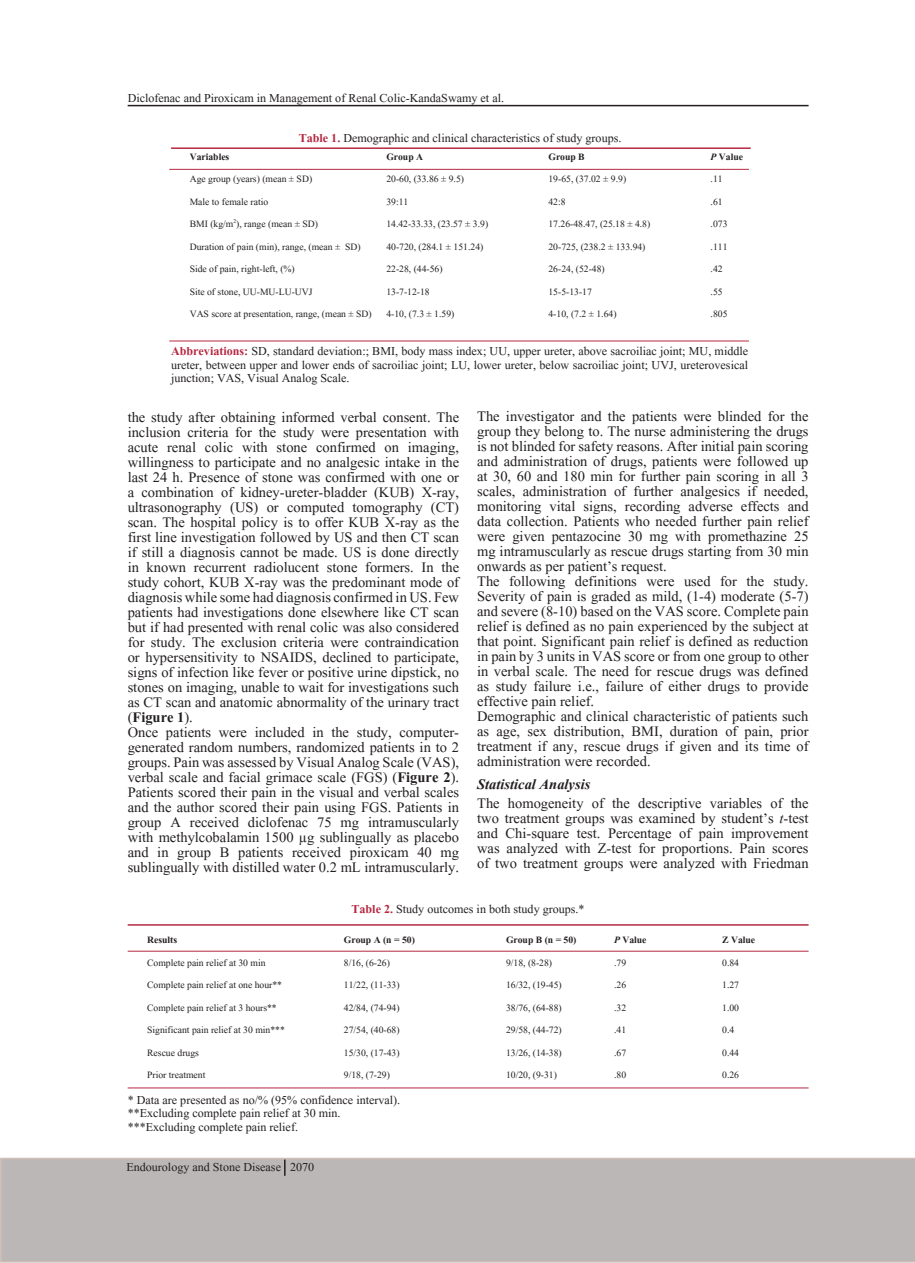
<style>
.page{position:relative;width:915px;height:1263px;background:#fff}
.page>*{position:absolute;margin:0;border:0;box-sizing:border-box;transform-origin:0 0}
.t1{font:18px/15px "Aparajita";color:#231f20;text-align:justify}
.t2{font:italic 700 18px "Aparajita";color:#231f20}
.t3{font:15px/13.5px "Aparajita";color:#231f20;text-align:justify}
.t4{font:12px "Aparajita";color:#231f20}
.t5{font:700 12px "Aparajita";color:#231f20}
.s1{font-weight:700;color:#b62841}
.s2{font-style:italic}
.s3{font-weight:700}
</style>
<div class="page">
<hr style="left:128px;top:105px;width:680px;height:1px;background:#231f20">
<hr style="left:171px;top:147px;width:579px;height:2px;background:#b62841">
<hr style="left:169px;top:169px;width:579px;height:1px;background:#b62841">
<hr style="left:169px;top:341px;width:579px;height:1px;background:#b62841">
<hr style="left:128px;top:924px;width:680px;height:2px;background:#b62841">
<hr style="left:128px;top:951px;width:680px;height:1px;background:#b62841">
<hr style="left:128px;top:1087px;width:680px;height:1px;background:#b62841">
<div style="left:0;top:1158px;width:914px;height:105px;background:#bbb7b7"></div>
<svg style="left:284px;top:1159px;width:1px;height:17px"></svg>
<p class="t3" style="left:128px;top:93px;width:378px">Diclofenac and Piroxicam in Management of Renal Colic-KandaSwamy et al.</p>
<p class="t3" style="left:298px;top:133px;width:324px"><span class="s1">Table 1.</span> Demographic and clinical characteristics of study groups.</p>
<p class="t5" style="left:190px;top:151px;width:41px">Variables</p>
<p class="t5" style="left:386px;top:151px;width:38px">Group A</p>
<p class="t5" style="left:548px;top:151px;width:38px">Group B</p>
<p class="t5" style="left:710px;top:151px;width:34px"><span class="s2">P</span> Value</p>
<p class="t4" style="left:190px;top:173px;width:124px">Age group (years) (mean ± SD)</p>
<p class="t4" style="left:386px;top:173px;width:79px">20-60, (33.86 ± 9.5)</p>
<p class="t4" style="left:548px;top:173px;width:79px">19-65, (37.02 ± 9.9)</p>
<p class="t4" style="left:710px;top:173px;width:14px">.11</p>
<p class="t4" style="left:190px;top:196px;width:80px">Male to female ratio</p>
<p class="t4" style="left:386px;top:196px;width:23px">39:11</p>
<p class="t4" style="left:548px;top:196px;width:19px">42:8</p>
<p class="t4" style="left:710px;top:196px;width:14px">.61</p>
<p class="t4" style="left:190px;top:218px;width:130px">BMI (kg/m<sup>2</sup>), range (mean ± SD)</p>
<p class="t4" style="left:386px;top:218px;width:103px">14.42-33.33, (23.57 ± 3.9)</p>
<p class="t4" style="left:548px;top:218px;width:103px">17.26-48.47, (25.18 ± 4.8)</p>
<p class="t4" style="left:710px;top:218px;width:18px">.073</p>
<p class="t4" style="left:190px;top:241px;width:173px">Duration of pain (min), range, (mean ± SD)</p>
<p class="t4" style="left:386px;top:241px;width:98px">40-720, (284.1 ± 151.24)</p>
<p class="t4" style="left:548px;top:241px;width:98px">20-725, (238.2 ± 133.94)</p>
<p class="t4" style="left:710px;top:241px;width:18px">.111</p>
<p class="t4" style="left:190px;top:263px;width:107px">Side of pain, right-left, (%)</p>
<p class="t4" style="left:386px;top:263px;width:58px">22-28, (44-56)</p>
<p class="t4" style="left:548px;top:263px;width:58px">26-24, (52-48)</p>
<p class="t4" style="left:710px;top:263px;width:14px">.42</p>
<p class="t4" style="left:190px;top:286px;width:124px">Site of stone, UU-MU-LU-UVJ</p>
<p class="t4" style="left:386px;top:286px;width:45px">13-7-12-18</p>
<p class="t4" style="left:548px;top:286px;width:45px">15-5-13-17</p>
<p class="t4" style="left:710px;top:286px;width:14px">.55</p>
<p class="t4" style="left:190px;top:308px;width:266px">VAS score at presentation, range, (mean ± SD) 4-10, (7.3 ± 1.59)</p>
<p class="t4" style="left:548px;top:308px;width:70px">4-10, (7.2 ± 1.64)</p>
<p class="t4" style="left:710px;top:308px;width:18px">.805</p>
<p class="t3" style="left:171px;top:346px;width:578px"><span class="s1">Abbreviations:</span> SD, standard deviation:; BMI, body mass index; UU, upper ureter, above sacroiliac joint; MU, middle ureter, between upper and lower ends of sacroiliac joint; LU, lower ureter, below sacroiliac joint; UVJ, ureterovesical junction; VAS, Visual Analog Scale.</p>
<p class="t1" style="left:128px;top:411px;width:333px">the study after obtaining informed verbal consent. The inclusion criteria for the study were presentation with acute renal colic with stone confirmed on imaging, willingness to participate and no analgesic intake in the last 24 h. Presence of stone was confirmed with one or a combination of kidney-ureter-bladder (KUB) X-ray, ultrasonography (US) or computed tomography (CT) scan. The hospital policy is to offer KUB X-ray as the first line investigation followed by US and then CT scan if still a diagnosis cannot be made. US is done directly in known recurrent radiolucent stone formers. In the study cohort, KUB X-ray was the predominant mode of diagnosis while some had diagnosis confirmed in US. Few patients had investigations done elsewhere like CT scan but if had presented with renal colic was also considered for study. The exclusion criteria were contraindication or hypersensitivity to NSAIDS, declined to participate, signs of infection like fever or positive urine dipstick, no stones on imaging, unable to wait for investigations such as CT scan and anatomic abnormality of the urinary tract (<span class="s3">Figure 1</span>).</p>
<p class="t1" style="left:128px;top:726px;width:333px">Once patients were included in the study, computer&shy;generated random numbers, randomized patients in to 2 groups. Pain was assessed by Visual Analog Scale (VAS), verbal scale and facial grimace scale (FGS) (<span class="s3">Figure 2</span>).<br>Patients scored their pain in the visual and verbal scales and the author scored their pain using FGS. Patients in group A received diclofenac 75 mg intramuscularly with methylcobalamin 1500 µg sublingually as placebo and in group B patients received piroxicam 40 mg sublingually with distilled water 0.2 mL intramuscularly.</p>
<p class="t1" style="left:477px;top:411px;width:333px">The investigator and the patients were blinded for the group they belong to. The nurse administering the drugs is not blinded for safety reasons. After initial pain scoring and administration of drugs, patients were followed up at 30, 60 and 180 min for further pain scoring in all 3 scales, administration of further analgesics if needed, monitoring vital signs, recording adverse effects and data collection. Patients who needed further pain relief were given pentazocine 30 mg with promethazine 25 mg intramuscularly as rescue drugs starting from 30 min onwards as per patient’s request.</p>
<p class="t1" style="left:477px;top:576px;width:333px">The following definitions were used for the study.<br>Severity of pain is graded as mild, (1-4) moderate (5-7) and severe (8-10) based on the VAS score. Complete pain relief is defined as no pain experienced by the subject at that point. Significant pain relief is defined as reduction in pain by 3 units in VAS score or from one group to other in verbal scale. The need for rescue drugs was defined as study failure i.e., failure of either drugs to provide effective pain relief.</p>
<p class="t1" style="left:477px;top:711px;width:333px">Demographic and clinical characteristic of patients such as age, sex distribution, BMI, duration of pain, prior treatment if any, rescue drugs if given and its time of administration were recorded.</p>
<p class="t2" style="left:477px;top:776px;width:115px">Statistical Analysis</p>
<p class="t1" style="left:477px;top:798px;width:333px">The homogeneity of the descriptive variables of the two treatment groups was examined by student’s <span class="s2">t</span>-test and Chi-square test. Percentage of pain improvement was analyzed with Z-test for proportions. Pain scores of two treatment groups were analyzed with Friedman</p>
<p class="t3" style="left:351px;top:903px;width:234px"><span class="s1">Table 2.</span> Study outcomes in both study groups.*</p>
<p class="t5" style="left:147px;top:935px;width:32px">Results</p>
<p class="t5" style="left:344px;top:935px;width:72px">Group A (n = 50)</p>
<p class="t5" style="left:506px;top:935px;width:72px">Group B (n = 50)</p>
<p class="t5" style="left:614px;top:935px;width:34px"><span class="s2">P</span> Value</p>
<p class="t5" style="left:722px;top:935px;width:35px">Z Value</p>
<p class="t4" style="left:147px;top:957px;width:120px">Complete pain relief at 30 min</p>
<p class="t4" style="left:344px;top:957px;width:48px">8/16, (6-26)</p>
<p class="t4" style="left:506px;top:957px;width:48px">9/18, (8-28)</p>
<p class="t4" style="left:614px;top:957px;width:14px">.79</p>
<p class="t4" style="left:722px;top:957px;width:18px">0.84</p>
<p class="t4" style="left:147px;top:979px;width:136px">Complete pain relief at one hour**</p>
<p class="t4" style="left:344px;top:979px;width:57px">11/22, (11-33)</p>
<p class="t4" style="left:506px;top:979px;width:57px">16/32, (19-45)</p>
<p class="t4" style="left:614px;top:979px;width:14px">.26</p>
<p class="t4" style="left:722px;top:979px;width:18px">1.27</p>
<p class="t4" style="left:147px;top:1002px;width:131px">Complete pain relief at 3 hours**</p>
<p class="t4" style="left:344px;top:1002px;width:57px">42/84, (74-94)</p>
<p class="t4" style="left:506px;top:1002px;width:57px">38/76, (64-88)</p>
<p class="t4" style="left:614px;top:1002px;width:14px">.32</p>
<p class="t4" style="left:722px;top:1002px;width:18px">1.00</p>
<p class="t4" style="left:147px;top:1024px;width:139px">Significant pain relief at 30 min***</p>
<p class="t4" style="left:344px;top:1024px;width:57px">27/54, (40-68)</p>
<p class="t4" style="left:506px;top:1024px;width:57px">29/58, (44-72)</p>
<p class="t4" style="left:614px;top:1024px;width:14px">.41</p>
<p class="t4" style="left:722px;top:1024px;width:14px">0.4</p>
<p class="t4" style="left:147px;top:1047px;width:53px">Rescue drugs</p>
<p class="t4" style="left:344px;top:1047px;width:57px">15/30, (17-43)</p>
<p class="t4" style="left:506px;top:1047px;width:57px">13/26, (14-38)</p>
<p class="t4" style="left:614px;top:1047px;width:14px">.67</p>
<p class="t4" style="left:722px;top:1047px;width:18px">0.44</p>
<p class="t4" style="left:147px;top:1069px;width:60px">Prior treatment</p>
<p class="t4" style="left:344px;top:1069px;width:48px">9/18, (7-29)</p>
<p class="t4" style="left:506px;top:1069px;width:52px">10/20, (9-31)</p>
<p class="t4" style="left:614px;top:1069px;width:14px">.80</p>
<p class="t4" style="left:722px;top:1069px;width:18px">0.26</p>
<p class="t3" style="left:128px;top:1094px;width:274px">* Data are presented as no/% (95% confidence interval).</p>
<p class="t3" style="left:128px;top:1108px;width:214px">**Excluding complete pain relief at 30 min.</p>
<p class="t3" style="left:128px;top:1121px;width:172px">***Excluding complete pain relief.</p>
<p class="t3" style="left:126px;top:1161px;width:189px">Endourology and Stone Disease 2070</p>
</div>
